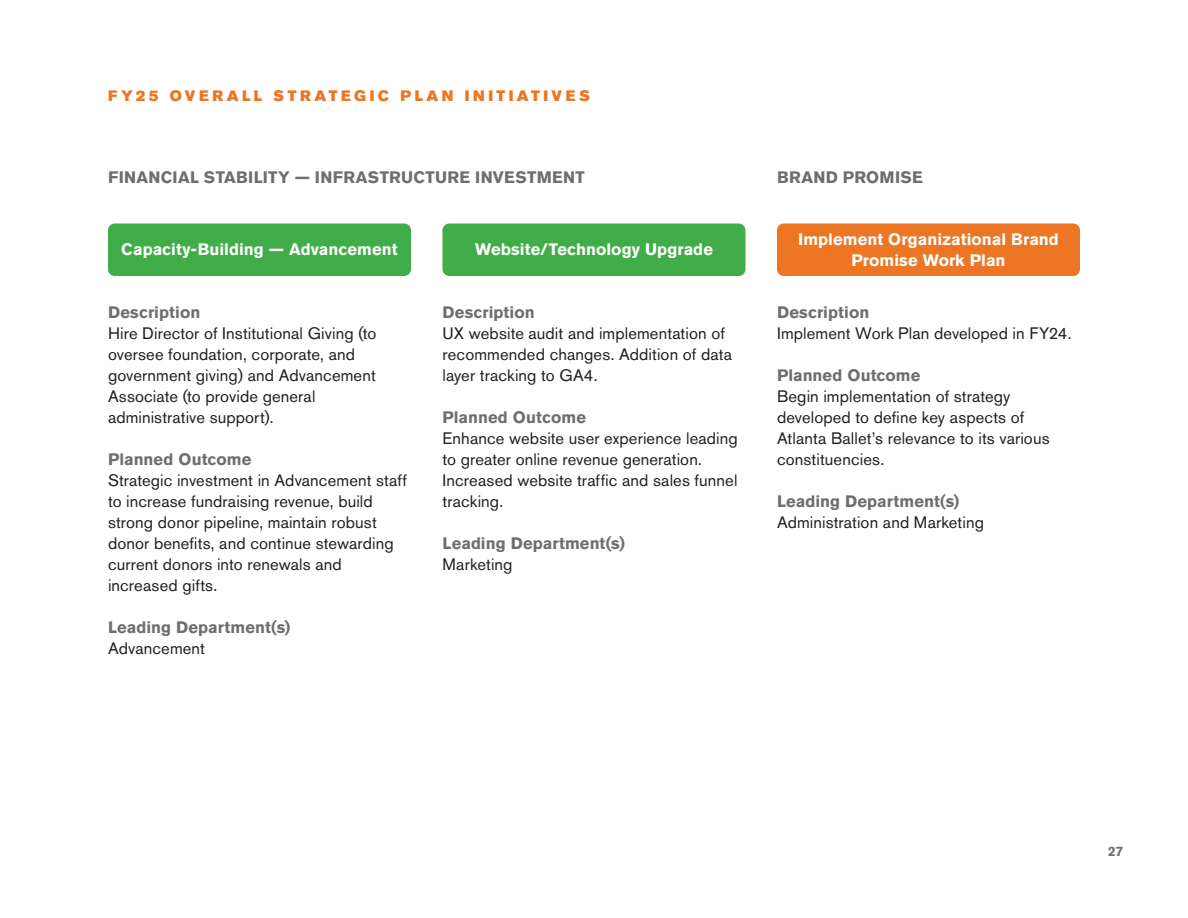
<style>
.page{position:relative;width:1188px;height:918px;background:#fff}
.page>*{position:absolute;margin:0;border:0;box-sizing:border-box;transform-origin:0 0}
.Body_Copy{font:16.5px/21px "Akzidenz Grotesk BE";letter-spacing:.01em;color:#231f20}
.Body_Copy-2{font:700 16.5px/21px "Akzidenz Grotesk BE";letter-spacing:.005em;color:#fff;text-align:center}
.Body_Copy-3{font:700 16.5px/21px "Akzidenz Grotesk BE";letter-spacing:.005em;color:#6d6e71}
.Subhead{font:700 16.5px "Akzidenz Grotesk BE";letter-spacing:.02em;color:#6d6e71}
.Small_Page_Header{font:15px "Akzidenz Grotesk BE Super";letter-spacing:.23em;color:#ec7624}
.t1{font:700 13.5px "Akzidenz Grotesk BE";color:#6d6e71}
.s1{font-weight:700;color:#6d6e71}
.s2{font-weight:400;color:#231f20}
</style>
<div class="page">
<div style="left:108px;top:224px;width:303px;height:52px;background:#41ad49;border-radius:7px"></div>
<div style="left:442px;top:224px;width:304px;height:52px;background:#41ad49;border-radius:7px"></div>
<div style="left:777px;top:224px;width:303px;height:52px;background:#ec7624;border-radius:7px"></div>
<p class="Small_Page_Header" style="left:108px;top:87px;width:483px">FY25 OVERALL STRATEGIC PLAN INITIATIVES</p>
<p class="Subhead" style="left:108px;top:168px;width:478px">FINANCIAL STABILITY — INFRASTRUCTURE INVESTMENT</p>
<p class="Body_Copy-2" style="left:121px;top:239px;width:278px">Capacity-Building — Advancement</p>
<p class="Body_Copy-2" style="left:475px;top:239px;width:239px">Website/Technology Upgrade</p>
<p class="Body_Copy" style="left:108px;top:302px;width:270px"><span class="s1">Description<br></span>Hire Director of Institutional Giving (to oversee foundation, corporate, and government giving) and Advancement<br>Associate (to provide general administrative support).</p>
<p class="Body_Copy" style="left:108px;top:449px;width:301px"><span class="s1">Planned Outcome<br></span>Strategic investment in Advancement staff to increase fundraising revenue, build strong donor pipeline, maintain robust donor benefits, and continue stewarding current donors into renewals and increased gifts.</p>
<p class="Body_Copy-3" style="left:108px;top:617px;width:184px">Leading Department(s)<br><span class="s2">Advancement</span></p>
<p class="Body_Copy" style="left:442px;top:302px;width:291px"><span class="s1">Description<br></span>UX website audit and implementation of recommended changes. Addition of data layer tracking to GA4.</p>
<p class="Body_Copy" style="left:442px;top:407px;width:297px"><span class="s1">Planned Outcome<br></span>Enhance website user experience leading to greater online revenue generation.<br>Increased website traffic and sales funnel tracking.</p>
<p class="Body_Copy-3" style="left:442px;top:533px;width:184px">Leading Department(s)<br><span class="s2">Marketing</span></p>
<p class="Subhead" style="left:777px;top:168px;width:147px">BRAND PROMISE</p>
<p class="Body_Copy-2" style="left:798px;top:228px;width:262px">Implement Organizational Brand<br>Promise Work Plan</p>
<p class="Body_Copy" style="left:777px;top:302px;width:296px"><span class="s1">Description<br></span>Implement Work Plan developed in FY24.</p>
<p class="Body_Copy" style="left:777px;top:365px;width:274px"><span class="s1">Planned Outcome<br></span>Begin implementation of strategy developed to define key aspects of<br>Atlanta Ballet’s relevance to its various constituencies.</p>
<p class="Body_Copy" style="left:777px;top:491px;width:208px"><span class="s1">Leading Department(s)<br></span>Administration and Marketing</p>
<p class="t1" style="left:1108px;top:843px;width:17px">27</p>
</div>
